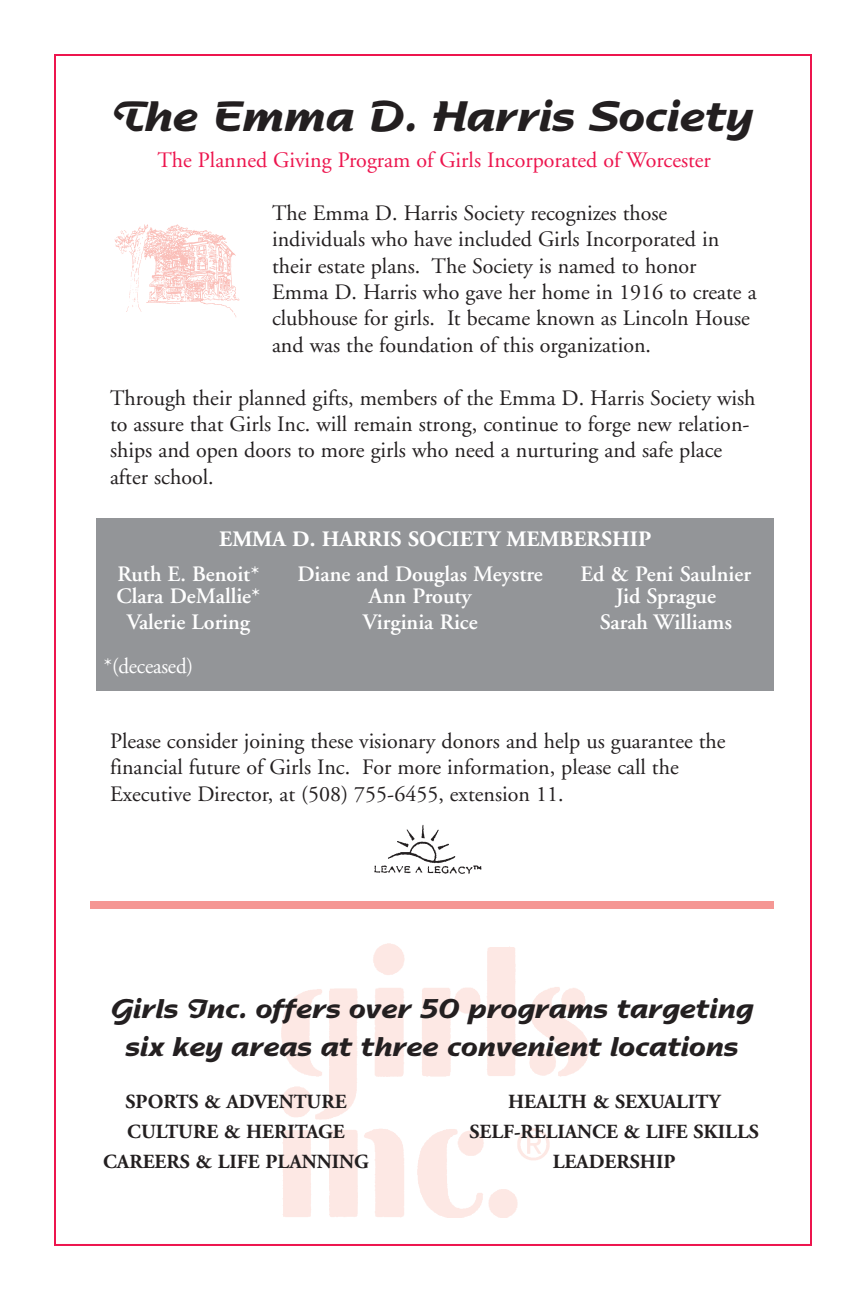
<style>
.page{position:relative;width:864px;height:1296px;background:#fff}
.page>*{position:absolute;margin:0;border:0;box-sizing:border-box;transform-origin:0 0}
.t1{font:700 44px "Nadianne";color:#231f20}
.t2{font:700 28px/38.2px "Nadianne";color:#231f20;text-align:center}
.t3{font:22px/26.4px "Adobe Garamond";color:#231f20}
.t4{font:600 22px "Adobe Garamond";color:#fff}
.t5{font:22px "Adobe Garamond";color:#ed154e}
.t6{font:700 22px "Adobe Garamond";color:#fff}
.t7{font:22px "Adobe Garamond";letter-spacing:-.01em;color:#fff;scale:.95 1}
.t8{font:700 20px "Adobe Garamond";color:#231f20}
</style>
<div class="page">
<img style="left:114px;top:224px;width:126px;height:93px">
<img style="left:374px;top:825px;width:108px;height:49px">
<img style="left:282px;top:944px;width:306px;height:273px">
<div style="left:96px;top:518px;width:678px;height:173px;background:#939598"></div>
<div style="left:90px;top:901px;width:684px;height:8px;background:#f59794"></div>
<h1 class="t1" style="left:112px;top:90px;width:643px">The Emma D. Harris Society</h1>
<p class="t5" style="left:157px;top:151px;width:555px">The Planned Giving Program of Girls Incorporated of Worcester</p>
<p class="t3" style="left:272px;top:201px;width:486px">The Emma D. Harris Society recognizes those individuals who have included Girls Incorporated in their estate plans. The Society is named to honor Emma D. Harris who gave her home in 1916 to create a clubhouse for girls. It became known as Lincoln House and was the foundation of this organization.</p>
<p class="t3" style="left:110px;top:386px;width:647px">Through their planned gifts, members of the Emma D. Harris Society wish to assure that Girls Inc. will remain strong, continue to forge new relation&shy;ships and open doors to more girls who need a nurturing and safe place after school.</p>
<p class="t6" style="left:219px;top:530px;width:433px">EMMA D. HARRIS SOCIETY MEMBERSHIP</p>
<p class="t4" style="left:117px;top:565px;width:144px">Ruth E. Benoit*</p>
<p class="t4" style="left:298px;top:565px;width:247px">Diane and Douglas Meystre</p>
<p class="t4" style="left:581px;top:565px;width:172px">Ed &amp; Peni Saulnier</p>
<p class="t4" style="left:116px;top:587px;width:146px">Clara DeMallie*</p>
<p class="t4" style="left:369px;top:587px;width:104px">Ann Prouty</p>
<p class="t4" style="left:616px;top:587px;width:102px">Jid Sprague</p>
<p class="t4" style="left:127px;top:613px;width:125px">Valerie Loring</p>
<p class="t4" style="left:363px;top:613px;width:117px">Virginia Rice</p>
<p class="t4" style="left:600px;top:613px;width:134px">Sarah Williams</p>
<p class="t7" style="left:104px;top:657px;width:95px">*(deceased)</p>
<p class="t3" style="left:110px;top:729px;width:617px">Please consider joining these visionary donors and help us guarantee the financial future of Girls Inc. For more information, please call the<br>Executive Director, at (508) 755-6455, extension 11.</p>
<p class="t2" style="left:110px;top:989px;width:645px">Girls Inc. offers over 50 programs targeting six key areas at three convenient locations</p>
<p class="t8" style="left:126px;top:1094px;width:222px">SPORTS &amp; ADVENTURE</p>
<p class="t8" style="left:508px;top:1094px;width:214px">HEALTH &amp; SEXUALITY</p>
<p class="t8" style="left:127px;top:1124px;width:219px">CULTURE &amp; HERITAGE</p>
<p class="t8" style="left:469px;top:1124px;width:291px">SELF-RELIANCE &amp; LIFE SKILLS</p>
<p class="t8" style="left:103px;top:1154px;width:267px">CAREERS &amp; LIFE PLANNING</p>
<p class="t8" style="left:553px;top:1154px;width:124px">LEADERSHIP</p>
</div>
